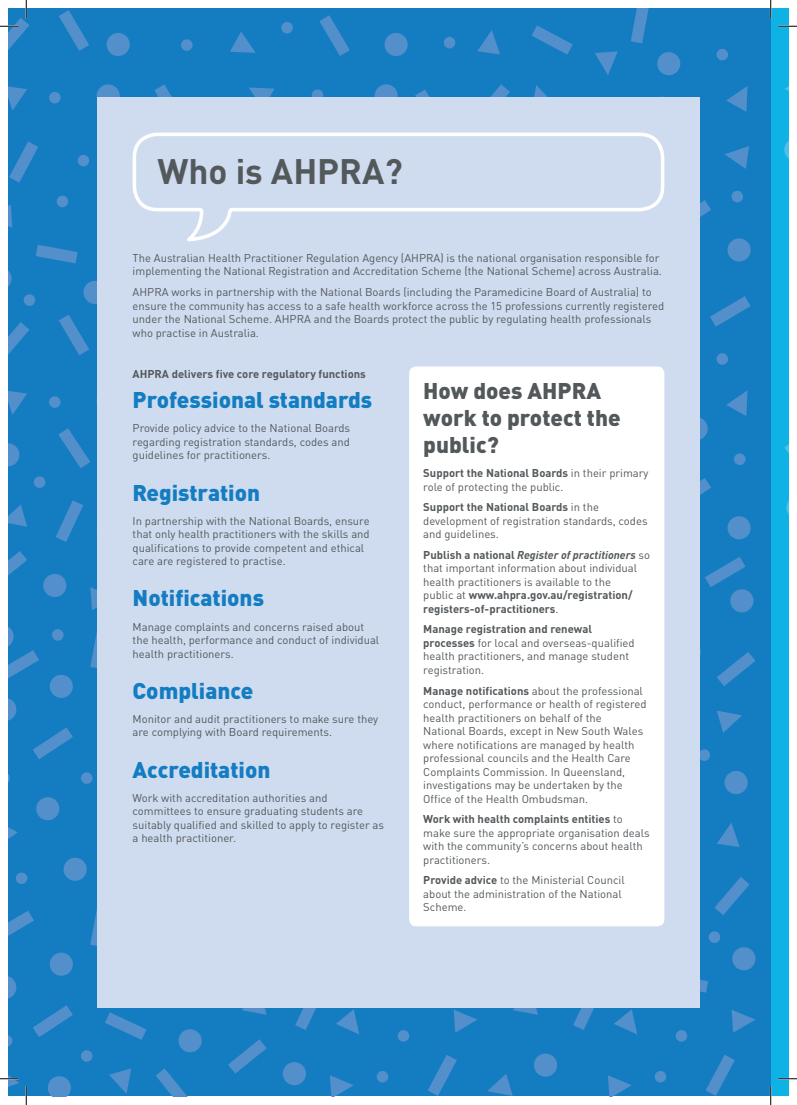
<style>
.page{position:relative;width:797px;height:1105px;background:#fff}
.page>*{position:absolute;margin:0;border:0;box-sizing:border-box;transform-origin:0 0}
.Heading{font:700 35px "DINOT";color:#53585b}
.t1{font:900 22.5px "DINOT";color:#147dc2}
.t2{font:900 22.5px/27px "DINOT";color:#53585b}
.t3{font:11.25px/13.5px "DINOT";color:#53585b}
.t4{font:700 11.25px "DINOT";color:#53585b}
.s1{font-weight:700}
.s2{font-weight:700;font-style:italic}
</style>
<div class="page">
<div style="left:770px;top:9px;width:18px;height:1087px;background:#0eb2e5"></div>
<svg style="left:784px;top:445px;width:4px;height:7px"></svg>
<svg style="left:784px;top:141px;width:4px;height:17px"></svg>
<svg style="left:786px;top:502px;width:2px;height:11px"></svg>
<div style="left:9px;top:9px;width:761px;height:1087px;background:#147dc2"></div>
<svg style="left:706px;top:1055px;width:28px;height:41px"></svg>
<svg style="left:9px;top:141px;width:29px;height:42px"></svg>
<svg style="left:428px;top:1055px;width:29px;height:41px"></svg>
<svg style="left:573px;top:1008px;width:21px;height:22px"></svg>
<svg style="left:295px;top:1008px;width:21px;height:22px"></svg>
<svg style="left:56px;top:500px;width:27px;height:42px"></svg>
<svg style="left:105px;top:1012px;width:41px;height:28px"></svg>
<svg style="left:699px;top:974px;width:9px;height:19px"></svg>
<svg style="left:36px;top:245px;width:42px;height:18px"></svg>
<svg style="left:90px;top:632px;width:7px;height:36px"></svg>
<svg style="left:90px;top:909px;width:7px;height:37px"></svg>
<svg style="left:636px;top:9px;width:13px;height:5px"></svg>
<svg style="left:33px;top:727px;width:40px;height:32px"></svg>
<svg style="left:699px;top:478px;width:12px;height:32px"></svg>
<svg style="left:58px;top:428px;width:32px;height:40px"></svg>
<svg style="left:33px;top:1005px;width:40px;height:32px"></svg>
<svg style="left:699px;top:200px;width:12px;height:32px"></svg>
<svg style="left:228px;top:1039px;width:39px;height:35px"></svg>
<svg style="left:717px;top:652px;width:38px;height:34px"></svg>
<svg style="left:9px;top:551px;width:18px;height:24px"></svg>
<svg style="left:156px;top:1068px;width:31px;height:28px"></svg>
<svg style="left:714px;top:877px;width:35px;height:38px"></svg>
<svg style="left:9px;top:322px;width:20px;height:31px"></svg>
<div style="left:675px;top:1030px;width:12px;height:12px;background:#528fcb;border-radius:50%"></div>
<div style="left:56px;top:195px;width:13px;height:12px;background:#528fcb;border-radius:50%"></div>
<div style="left:397px;top:1030px;width:12px;height:12px;background:#528fcb;border-radius:50%"></div>
<svg style="left:81px;top:772px;width:12px;height:12px"></svg>
<svg style="left:699px;top:749px;width:11px;height:12px"></svg>
<svg style="left:33px;top:476px;width:13px;height:12px"></svg>
<svg style="left:81px;top:1050px;width:12px;height:12px"></svg>
<svg style="left:734px;top:453px;width:12px;height:12px"></svg>
<svg style="left:49px;top:396px;width:12px;height:12px"></svg>
<svg style="left:49px;top:92px;width:12px;height:12px"></svg>
<svg style="left:9px;top:1035px;width:4px;height:11px"></svg>
<svg style="left:731px;top:190px;width:12px;height:13px"></svg>
<svg style="left:654px;top:1071px;width:13px;height:12px"></svg>
<svg style="left:77px;top:155px;width:12px;height:12px"></svg>
<svg style="left:376px;top:1071px;width:13px;height:12px"></svg>
<svg style="left:83px;top:281px;width:14px;height:23px"></svg>
<svg style="left:49px;top:675px;width:24px;height:23px"></svg>
<svg style="left:49px;top:952px;width:24px;height:24px"></svg>
<svg style="left:534px;top:1053px;width:23px;height:24px"></svg>
<svg style="left:283px;top:1062px;width:23px;height:24px"></svg>
<svg style="left:699px;top:640px;width:2px;height:24px"></svg>
<svg style="left:43px;top:574px;width:24px;height:23px"></svg>
<svg style="left:178px;top:1029px;width:24px;height:24px"></svg>
<svg style="left:513px;top:1008px;width:25px;height:7px"></svg>
<svg style="left:717px;top:823px;width:22px;height:24px"></svg>
<svg style="left:9px;top:391px;width:18px;height:24px"></svg>
<svg style="left:9px;top:86px;width:18px;height:24px"></svg>
<svg style="left:725px;top:146px;width:24px;height:23px"></svg>
<svg style="left:242px;top:1008px;width:25px;height:7px"></svg>
<svg style="left:717px;top:711px;width:25px;height:22px"></svg>
<svg style="left:9px;top:504px;width:18px;height:23px"></svg>
<svg style="left:109px;top:1068px;width:22px;height:26px"></svg>
<svg style="left:488px;top:1074px;width:24px;height:22px"></svg>
<svg style="left:9px;top:827px;width:9px;height:11px"></svg>
<svg style="left:726px;top:391px;width:21px;height:25px"></svg>
<svg style="left:726px;top:86px;width:21px;height:26px"></svg>
<svg style="left:36px;top:797px;width:24px;height:24px"></svg>
<svg style="left:699px;top:416px;width:9px;height:25px"></svg>
<svg style="left:724px;top:771px;width:24px;height:23px"></svg>
<svg style="left:9px;top:443px;width:11px;height:24px"></svg>
<svg style="left:47px;top:1076px;width:24px;height:20px"></svg>
<svg style="left:731px;top:1010px;width:24px;height:23px"></svg>
<svg style="left:9px;top:205px;width:3px;height:23px"></svg>
<svg style="left:453px;top:1010px;width:24px;height:23px"></svg>
<svg style="left:106px;top:33px;width:24px;height:23px"></svg>
<svg style="left:9px;top:699px;width:8px;height:21px"></svg>
<svg style="left:727px;top:516px;width:24px;height:24px"></svg>
<svg style="left:96px;top:84px;width:24px;height:14px"></svg>
<svg style="left:9px;top:976px;width:8px;height:22px"></svg>
<svg style="left:727px;top:238px;width:24px;height:24px"></svg>
<svg style="left:608px;top:1075px;width:23px;height:21px"></svg>
<svg style="left:330px;top:1075px;width:24px;height:21px"></svg>
<svg style="left:90px;top:587px;width:7px;height:23px"></svg>
<svg style="left:614px;top:1009px;width:23px;height:25px"></svg>
<svg style="left:336px;top:1009px;width:23px;height:25px"></svg>
<svg style="left:732px;top:947px;width:24px;height:24px"></svg>
<svg style="left:9px;top:271px;width:3px;height:15px"></svg>
<svg style="left:63px;top:857px;width:24px;height:24px"></svg>
<svg style="left:666px;top:52px;width:15px;height:24px"></svg>
<svg style="left:59px;top:315px;width:30px;height:40px"></svg>
<svg style="left:59px;top:10px;width:30px;height:41px"></svg>
<svg style="left:9px;top:627px;width:30px;height:51px"></svg>
<svg style="left:705px;top:557px;width:49px;height:56px"></svg>
<svg style="left:9px;top:911px;width:25px;height:24px"></svg>
<svg style="left:710px;top:296px;width:40px;height:31px"></svg>
<svg style="left:708px;top:931px;width:12px;height:12px"></svg>
<svg style="left:23px;top:294px;width:13px;height:12px"></svg>
<svg style="left:52px;top:629px;width:12px;height:12px"></svg>
<svg style="left:16px;top:872px;width:12px;height:12px"></svg>
<svg style="left:716px;top:353px;width:12px;height:12px"></svg>
<svg style="left:716px;top:49px;width:12px;height:12px"></svg>
<div style="left:97px;top:97px;width:602px;height:911px;background:#cfdcef"></div>
<svg style="left:132px;top:14px;width:534px;height:228px"></svg>
<div style="left:409px;top:366px;width:255px;height:560px;background:#fff;border-radius:7px"></div>
<svg style="left:778px;top:25px;width:19px;height:2px"></svg>
<svg style="left:0;top:1068px;width:19px;height:23px"></svg>
<svg style="left:778px;top:1078px;width:19px;height:1px"></svg>
<svg style="left:0;top:0;width:29px;height:56px"></svg>
<svg style="left:25px;top:1086px;width:2px;height:19px"></svg>
<svg style="left:770px;top:0;width:1px;height:19px"></svg>
<svg style="left:770px;top:1086px;width:1px;height:19px"></svg>
<p class="Heading" style="left:157px;top:149px;width:247px">Who is AHPRA?</p>
<p class="t3" style="left:133px;top:251px;width:531px">The Australian Health Practitioner Regulation Agency (AHPRA) is the national organisation responsible for implementing the National Registration and Accreditation Scheme (the National Scheme) across Australia.</p>
<p class="t3" style="left:133px;top:285px;width:533px">AHPRA works in partnership with the National Boards (including the Paramedicine Board of Australia) to ensure the community has access to a safe health workforce across the 15 professions currently registered under the National Scheme. AHPRA and the Boards protect the public by regulating health professionals who practise in Australia.</p>
<p class="t4" style="left:133px;top:366px;width:235px">AHPRA delivers five core regulatory functions</p>
<p class="t1" style="left:133px;top:385px;width:241px">Professional standards</p>
<p class="t3" style="left:133px;top:421px;width:219px;text-align:justify">Provide policy advice to the National Boards regarding registration standards, codes and guidelines for practitioners.</p>
<p class="t1" style="left:133px;top:477px;width:129px">Registration</p>
<p class="t3" style="left:133px;top:514px;width:239px">In partnership with the National Boards, ensure that only health practitioners with the skills and qualifications to provide competent and ethical care are registered to practise.</p>
<p class="t1" style="left:133px;top:583px;width:133px">Notifications</p>
<p class="t3" style="left:133px;top:619px;width:248px">Manage complaints and concerns raised about the health, performance and conduct of individual health practitioners.</p>
<p class="t1" style="left:133px;top:675px;width:122px">Compliance</p>
<p class="t3" style="left:133px;top:712px;width:247px">Monitor and audit practitioners to make sure they are complying with Board requirements.</p>
<p class="t1" style="left:133px;top:754px;width:139px">Accreditation</p>
<p class="t3" style="left:133px;top:791px;width:253px">Work with accreditation authorities and committees to ensure graduating students are suitably qualified and skilled to apply to register as a health practitioner.</p>
<p class="t2" style="left:423px;top:377px;width:199px">How does AHPRA work to protect the public?</p>
<p class="t3" style="left:423px;top:466px;width:227px"><span class="s1">Support the National Boards</span> in their primary role of protecting the public.</p>
<p class="t3" style="left:423px;top:500px;width:226px"><span class="s1">Support the National Boards</span> in the development of registration standards, codes and guidelines.</p>
<p class="t3" style="left:423px;top:548px;width:228px"><span class="s1">Publish a national</span> <span class="s2">Register of practitioners</span> so that important information about individual health practitioners is available to the<br>public at <span class="s1">www.ahpra.gov.au/registration/ registers-of-practitioners</span>.</p>
<p class="t3" style="left:423px;top:622px;width:213px"><span class="s1">Manage registration and renewal processes</span> for local and overseas-qualified health practitioners, and manage student registration.</p>
<p class="t3" style="left:423px;top:683px;width:225px"><span class="s1">Manage notifications</span> about the professional conduct, performance or health of registered health practitioners on behalf of the National Boards, except in New South Wales where notifications are managed by health professional councils and the Health Care Complaints Commission. In Queensland, investigations may be undertaken by the Office of the Health Ombudsman.</p>
<p class="t3" style="left:423px;top:812px;width:228px"><span class="s1">Work with health complaints entities</span> to make sure the appropriate organisation deals with the community’s concerns about health practitioners.</p>
<p class="t3" style="left:423px;top:873px;width:203px"><span class="s1">Provide advice</span> to the Ministerial Council about the administration of the National<br>Scheme.</p>
</div>
